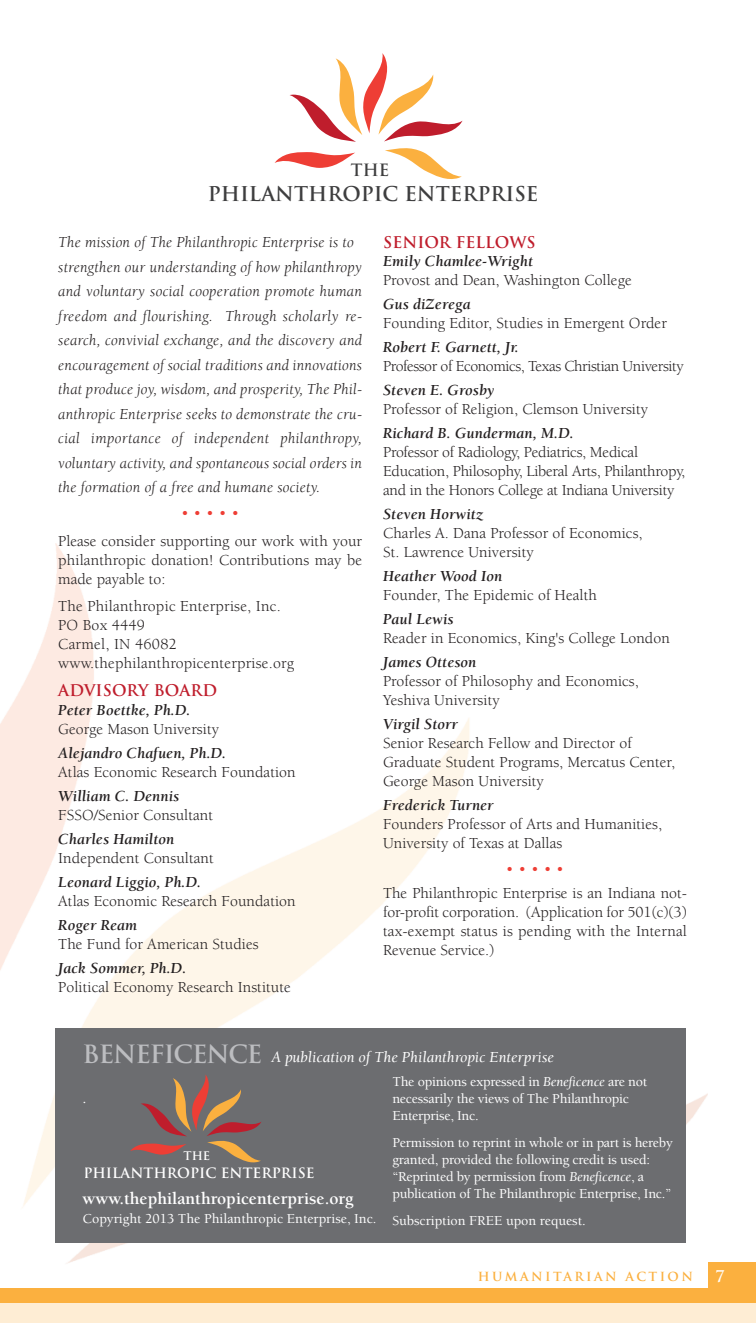
<style>
.page{position:relative;width:756px;height:1323px;background:#fff}
.page>*{position:absolute;margin:0;border:0;box-sizing:border-box;transform-origin:0 0}
.t1{font:700 24.5px "Trajan";letter-spacing:-.045em;color:#bcbdc0}
.t2{font:700 19.95px "Trajan";color:#3e3e3f}
.t3{font:700 17.5px "Berkeley";color:#fff}
.t4{font:700 16.62px "Trajan";color:#3e3e3f}
.t5{font:15.75px/18.9px "Berkeley";letter-spacing:.005em;color:#231f20}
.t6{font:italic 15.75px/24.5px "Berkeley";letter-spacing:.015em;color:#231f20}
.t7{font:italic 700 15.75px "Berkeley";letter-spacing:.005em;color:#231f20}
.t8{font:15.75px/18.9px "Berkeley";letter-spacing:-.015em;color:#231f20}
.t9{font:15.75px "Berkeley";letter-spacing:-.025em;color:#231f20}
.t10{font:italic 15.75px "Berkeley";color:#fff}
.t11{font:700 15.75px "Trajan";letter-spacing:.005em;color:#bf1d2c}
.t12{font:15.75px "Berkeley";color:#ee3e35}
.t13{font:700 15.75px "Trajan";color:#fff}
.t14{font:500 15.75px "Berkeley";color:#fff}
.t15{font:500 14px/16.8px "Berkeley";letter-spacing:-.015em;color:#fff}
.t16{font:700 13.83px "Trajan";color:#fff}
.t17{font:700 12.25px "Trajan";letter-spacing:.2em;color:#fbb03f}
.t18{font:700 11.55px "Trajan";color:#fff}
.s1{font-weight:400;font-style:italic}
</style>
<div class="page">
<img style="left:0;top:543px;width:708px;height:721px">
<div style="left:0;top:1288px;width:756px;height:35px;background:#fbb03f"></div>
<div style="left:0;top:1304px;width:756px;height:19px;background:#feedd4"></div>
<div style="left:708px;top:1262px;width:48px;height:37px;background:#fbb03f"></div>
<div style="left:56px;top:1028px;width:630px;height:214px;background:#6c6d70"></div>
<svg style="left:130px;top:1074px;width:131px;height:89px"></svg>
<svg style="left:275px;top:53px;width:188px;height:126px"></svg>
<p class="t4" style="left:351px;top:160px;width:40px">THE</p>
<p class="t2" style="left:208px;top:182px;width:332px">PHILANTHROPIC ENTERPRISE</p>
<p class="t6" style="left:58px;top:231px;width:306px">The mission of The Philanthropic Enterprise is to strengthen our understanding of how philanthropy and voluntary social cooperation promote human freedom and flourishing. Through scholarly re&shy;search, convivial exchange, and the discovery and encouragement of social traditions and innovations that produce joy, wisdom, and prosperity, The Phil&shy;anthropic Enterprise seeks to demonstrate the cru&shy;cial importance of independent philanthropy, voluntary activity, and spontaneous social orders in the formation of a free and humane society.</p>
<p class="t12" style="left:181px;top:507px;width:60px">•••••</p>
<p class="t5" style="left:58px;top:533px;width:305px;text-align:justify">Please consider supporting our work with your philanthropic donation! Contributions may be made payable to:</p>
<p class="t5" style="left:58px;top:598px;width:237px">The Philanthropic Enterprise, Inc.<br>PO Box 4449<br>Carmel, IN 46082 www.thephilanthropicenterprise.org</p>
<p class="t11" style="left:58px;top:682px;width:161px">ADVISORY BOARD</p>
<p class="t7" style="left:58px;top:704px;width:134px">Peter Boettke, Ph.D.</p>
<p class="t5" style="left:58px;top:720px;width:162px">George Mason University</p>
<p class="t7" style="left:58px;top:747px;width:169px">Alejandro Chafuen, Ph.D.</p>
<p class="t5" style="left:58px;top:763px;width:239px">Atlas Economic Research Foundation</p>
<p class="t7" style="left:58px;top:790px;width:123px">William C. Dennis</p>
<p class="t5" style="left:58px;top:807px;width:156px">FSSO/Senior Consultant</p>
<p class="t7" style="left:58px;top:833px;width:118px">Charles Hamilton</p>
<p class="t5" style="left:58px;top:850px;width:157px">Independent Consultant</p>
<p class="t7" style="left:58px;top:876px;width:144px">Leonard Liggio, Ph.D.</p>
<p class="t5" style="left:58px;top:893px;width:239px">Atlas Economic Research Foundation</p>
<p class="t7" style="left:58px;top:919px;width:80px">Roger Ream</p>
<p class="t5" style="left:58px;top:936px;width:202px">The Fund for American Studies</p>
<p class="t7" style="left:58px;top:962px;width:130px">Jack Sommer, Ph.D.</p>
<p class="t5" style="left:58px;top:979px;width:234px">Political Economy Research Institute</p>
<p class="t11" style="left:383px;top:233px;width:154px">SENIOR FELLOWS</p>
<p class="t7" style="left:383px;top:255px;width:152px">Emily Chamlee-Wright</p>
<p class="t5" style="left:383px;top:272px;width:250px">Provost and Dean, Washington College</p>
<p class="t7" style="left:383px;top:298px;width:89px">Gus diZerega</p>
<p class="t5" style="left:383px;top:315px;width:285px">Founding Editor, Studies in Emergent Order</p>
<p class="t7" style="left:383px;top:341px;width:137px">Robert F. Garnett, Jr.</p>
<p class="t9" style="left:383px;top:360px;width:302px">Professor of Economics, Texas Christian University</p>
<p class="t7" style="left:383px;top:384px;width:113px">Steven E. Grosby</p>
<p class="t5" style="left:383px;top:401px;width:267px">Professor of Religion, Clemson University</p>
<p class="t7" style="left:383px;top:427px;width:192px">Richard B. Gunderman, M.D.</p>
<p class="t8" style="left:383px;top:444px;width:304px">Professor of Radiology, Pediatrics, Medical<br>Education, Philosophy, Liberal Arts, Philanthropy, and in the Honors College at Indiana University</p>
<p class="t7" style="left:383px;top:508px;width:102px">Steven Horwitz</p>
<p class="t5" style="left:383px;top:525px;width:261px">Charles A. Dana Professor of Economics,<br>St. Lawrence University</p>
<p class="t7" style="left:383px;top:570px;width:121px">Heather Wood Ion</p>
<p class="t5" style="left:383px;top:587px;width:215px">Founder, The Epidemic of Health</p>
<p class="t7" style="left:383px;top:613px;width:72px">Paul Lewis</p>
<p class="t5" style="left:383px;top:630px;width:288px">Reader in Economics, King's College London</p>
<p class="t7" style="left:383px;top:656px;width:95px">James Otteson</p>
<p class="t5" style="left:383px;top:673px;width:257px">Professor of Philosophy and Economics,<br>Yeshiva University</p>
<p class="t7" style="left:383px;top:718px;width:76px">Virgil Storr</p>
<p class="t5" style="left:383px;top:735px;width:294px">Senior Research Fellow and Director of<br>Graduate Student Programs, Mercatus Center,<br>George Mason University</p>
<p class="t7" style="left:383px;top:799px;width:112px">Frederick Turner</p>
<p class="t5" style="left:383px;top:816px;width:281px">Founders Professor of Arts and Humanities,<br>University of Texas at Dallas</p>
<p class="t12" style="left:506px;top:863px;width:60px">•••••</p>
<p class="t5" style="left:383px;top:885px;width:305px;text-align:justify">The Philanthropic Enterprise is an Indiana not&shy;for-profit corporation. (Application for 501(c)(3) tax-exempt status is pending with the Internal Revenue Service.)</p>
<h1 class="t1" style="left:83px;top:1040px;width:181px">BENEFICENCE</h1>
<p class="t14" style="left:83px;top:1091px;width:6px">.</p>
<p class="t10" style="left:272px;top:1050px;width:284px">A publication of The Philanthropic Enterprise</p>
<p class="t15" style="left:392px;top:1075px;width:256px">The opinions expressed in <span class="s1">Beneficence</span> are not necessarily the views of The Philanthropic<br>Enterprise, Inc.</p>
<p class="t15" style="left:392px;top:1136px;width:282px">Permission to reprint in whole or in part is hereby granted, provided the following credit is used: “Reprinted by permission from <span class="s1">Beneficence</span>, a publication of The Philanthropic Enterprise, Inc.”</p>
<p class="t15" style="left:392px;top:1213px;width:195px">Subscription FREE upon request.</p>
<p class="t18" style="left:183px;top:1150px;width:28px">THE</p>
<p class="t16" style="left:83px;top:1165px;width:233px">PHILANTHROPIC ENTERPRISE</p>
<p class="t3" style="left:83px;top:1192px;width:273px">www.thephilanthropicenterprise.org</p>
<p class="t15" style="left:83px;top:1211px;width:295px">Copyright 2013 The Philanthropic Enterprise, Inc.</p>
<p class="t17" style="left:478px;top:1269px;width:217px">HUMANITARIAN ACTION</p>
<p class="t13" style="left:716px;top:1267px;width:10px">7</p>
</div>
